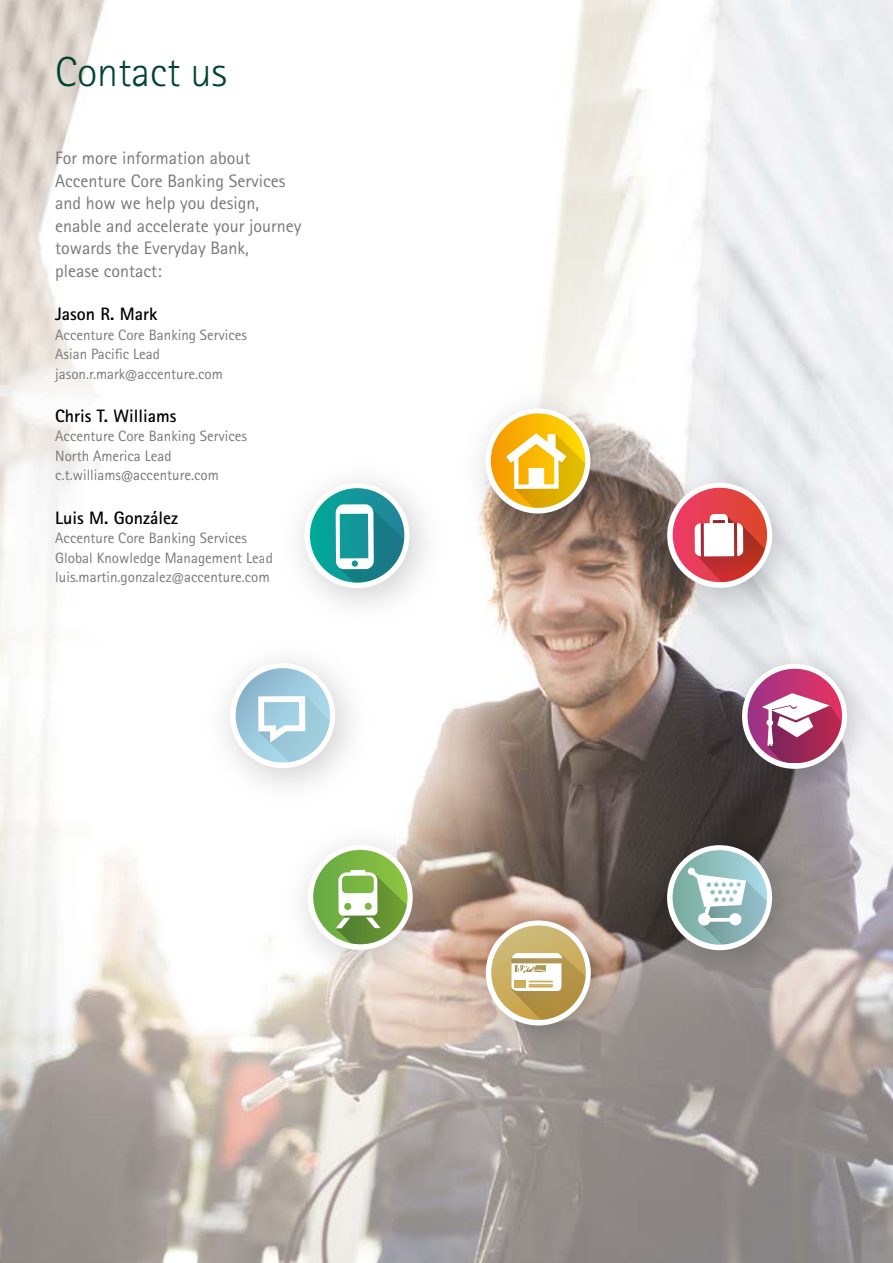
<style>
.page{position:relative;width:893px;height:1263px;background:#fff}
.page>*{position:absolute;margin:0;border:0;box-sizing:border-box;transform-origin:0 0}
.t1{font:300 42px "Rotis Sans Seriffor ACN";color:#043}
.t2{font:18px/22.5px "Rotis Sans Seriffor ACN";color:#777878}
.t3{font:700 18px "Rotis Sans Seriffor ACN";color:#000}
.t4{font:15px/19.5px "Rotis Sans Seriffor ACN";color:#777878}
</style>
<div class="page">
<img style="left:0;top:0;width:893px;height:1263px">
<img style="left:711px;top:634px;width:175px;height:175px">
<div style="left:742px;top:664px;width:105px;height:105px;background:#fff;border-radius:50%"></div>
<svg style="left:747px;top:669px;width:95px;height:94px"></svg>
<img style="left:455px;top:890px;width:175px;height:176px">
<div style="left:486px;top:920px;width:105px;height:106px;background:#fff;border-radius:50%"></div>
<svg style="left:491px;top:925px;width:95px;height:95px"></svg>
<img style="left:189px;top:623px;width:198px;height:199px">
<div style="left:230px;top:663px;width:105px;height:105px;background:#fff;border-radius:50%"></div>
<svg style="left:235px;top:668px;width:95px;height:95px"></svg>
<img style="left:444px;top:369px;width:198px;height:198px">
<div style="left:485px;top:408px;width:106px;height:106px;background:#fff;border-radius:50%"></div>
<svg style="left:491px;top:413px;width:94px;height:95px"></svg>
<img style="left:266px;top:805px;width:199px;height:198px">
<div style="left:307px;top:845px;width:106px;height:105px;background:#fff;border-radius:50%"></div>
<svg style="left:313px;top:850px;width:95px;height:94px"></svg>
<img style="left:626px;top:805px;width:198px;height:199px">
<div style="left:667px;top:845px;width:105px;height:105px;background:#fff;border-radius:50%"></div>
<svg style="left:672px;top:850px;width:95px;height:95px"></svg>
<img style="left:626px;top:443px;width:198px;height:198px">
<div style="left:667px;top:482px;width:105px;height:106px;background:#fff;border-radius:50%"></div>
<svg style="left:672px;top:488px;width:95px;height:94px"></svg>
<img style="left:263px;top:443px;width:198px;height:199px">
<div style="left:304px;top:483px;width:106px;height:105px;background:#fff;border-radius:50%"></div>
<svg style="left:310px;top:488px;width:94px;height:95px"></svg>
<h1 class="t1" style="left:55px;top:47px;width:173px">Contact us</h1>
<p class="t2" style="left:55px;top:147px;width:248px">For more information about<br>Accenture Core Banking Services and how we help you design, enable and accelerate your journey towards the Everyday Bank,<br>please contact:</p>
<p class="t3" style="left:55px;top:303px;width:104px">Jason R. Mark</p>
<p class="t4" style="left:55px;top:325px;width:193px">Accenture Core Banking Services<br>Asian Pacific Lead jason.r.mark@accenture.com</p>
<p class="t3" style="left:55px;top:404px;width:123px">Chris T. Williams</p>
<p class="t4" style="left:55px;top:427px;width:193px">Accenture Core Banking Services<br>North America Lead c.t.williams@accenture.com</p>
<p class="t3" style="left:55px;top:506px;width:124px">Luis M. González</p>
<p class="t4" style="left:55px;top:529px;width:219px">Accenture Core Banking Services<br>Global Knowledge Management Lead luis.martin.gonzalez@accenture.com</p>
</div>
